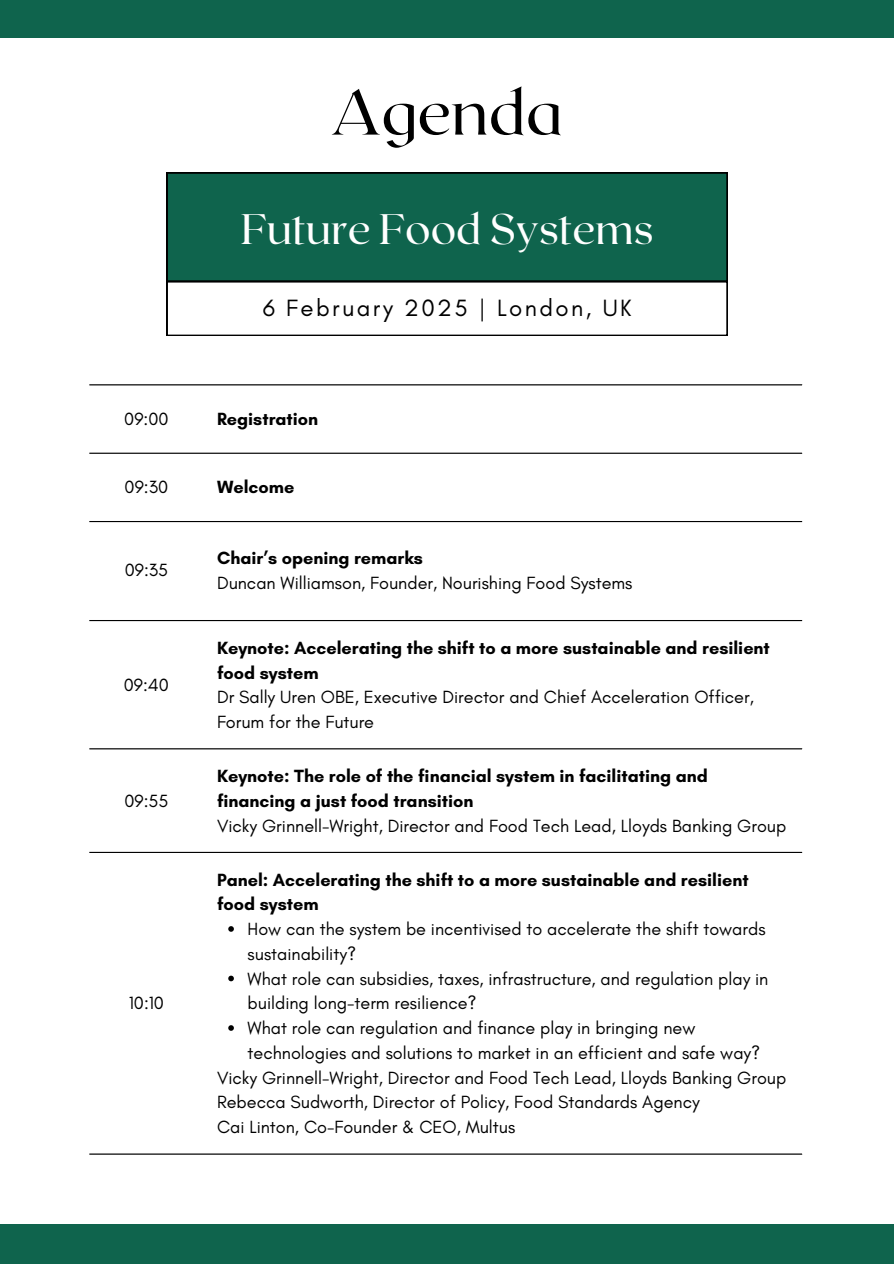
<style>
.page{position:relative;width:894px;height:1264px;background:#fff}
.page>*{position:absolute;margin:0;border:0;box-sizing:border-box;transform-origin:0 0}
.t1{font:63px "Roxborough CF";color:#000}
.t2{font:42.6px "Roxborough CF";color:#fff}
.t3{font:24px "Glacial Indifference";letter-spacing:.1em;color:#000}
.t4{font:18px/24.8px "Glacial Indifference";color:#000}
.t5{font:700 18px/24.8px "Glacial Indifference";color:#000}
</style>
<div class="page">
<svg style="left:228px;top:926px;width:6px;height:5px"></svg>
<svg style="left:228px;top:975px;width:6px;height:6px"></svg>
<svg style="left:228px;top:1025px;width:6px;height:5px"></svg>
<hr style="left:89px;top:384px;width:712px;height:1px;background:#000">
<hr style="left:89px;top:452px;width:712px;height:2px;background:#000">
<hr style="left:89px;top:521px;width:712px;height:1px;background:#000">
<hr style="left:89px;top:620px;width:712px;height:1px;background:#000">
<hr style="left:89px;top:748px;width:712px;height:1px;background:#000">
<hr style="left:89px;top:851px;width:712px;height:2px;background:#000">
<hr style="left:89px;top:1153px;width:712px;height:1px;background:#000">
<div style="left:167px;top:173px;width:560px;height:108px;background:#0f644d"></div>
<svg style="left:167px;top:281px;width:560px;height:54px"></svg>
<div style="left:0;top:0;width:893px;height:37px;background:#0f644d"></div>
<div style="left:0;top:1224px;width:893px;height:39px;background:#0f644d"></div>
<p class="t1" style="left:330px;top:72px;width:234px">Agenda</p>
<p class="t2" style="left:241px;top:201px;width:414px">Future Food Systems</p>
<p class="t3" style="left:262px;top:293px;width:370px">6 February 2025 | London, UK</p>
<h1 class="t4" style="left:124px;top:406px;width:46px">09:00</h1>
<h2 class="t5" style="left:217px;top:406px;width:103px">Registration</h2>
<p class="t4" style="left:125px;top:474px;width:45px">09:30</p>
<p class="t5" style="left:217px;top:474px;width:79px">Welcome</p>
<p class="t4" style="left:125px;top:557px;width:45px">09:35</p>
<p class="t4" style="left:124px;top:672px;width:47px">09:40</p>
<p class="t4" style="left:124px;top:788px;width:45px">09:55</p>
<p class="t4" style="left:129px;top:990px;width:37px">10:10</p>
<p class="t5" style="left:217px;top:545px;width:207px">Chair’s opening remarks</p>
<p class="t4" style="left:217px;top:570px;width:417px">Duncan Williamson, Founder, Nourishing Food Systems</p>
<p class="t5" style="left:217px;top:635px;width:554px">Keynote: Accelerating the shift to a more sustainable and resilient food system</p>
<p class="t4" style="left:217px;top:684px;width:538px">Dr Sally Uren OBE, Executive Director and Chief Acceleration Officer,<br>Forum for the Future</p>
<p class="t5" style="left:217px;top:763px;width:492px">Keynote: The role of the financial system in facilitating and financing a just food transition</p>
<p class="t4" style="left:217px;top:813px;width:570px">Vicky Grinnell-Wright, Director and Food Tech Lead, Lloyds Banking Group</p>
<p class="t5" style="left:217px;top:867px;width:533px">Panel: Accelerating the shift to a more sustainable and resilient food system</p>
<p class="t4" style="left:247px;top:916px;width:519px">How can the system be incentivised to accelerate the shift towards sustainability?</p>
<p class="t4" style="left:247px;top:966px;width:522px">What role can subsidies, taxes, infrastructure, and regulation play in building long-term resilience?</p>
<p class="t4" style="left:247px;top:1015px;width:514px">What role can regulation and finance play in bringing new technologies and solutions to market in an efficient and safe way?</p>
<p class="t4" style="left:217px;top:1065px;width:570px">Vicky Grinnell-Wright, Director and Food Tech Lead, Lloyds Banking Group</p>
<p class="t4" style="left:217px;top:1089px;width:484px">Rebecca Sudworth, Director of Policy, Food Standards Agency</p>
<p class="t4" style="left:217px;top:1114px;width:299px">Cai Linton, Co-Founder &amp; CEO, Multus</p>
</div>
